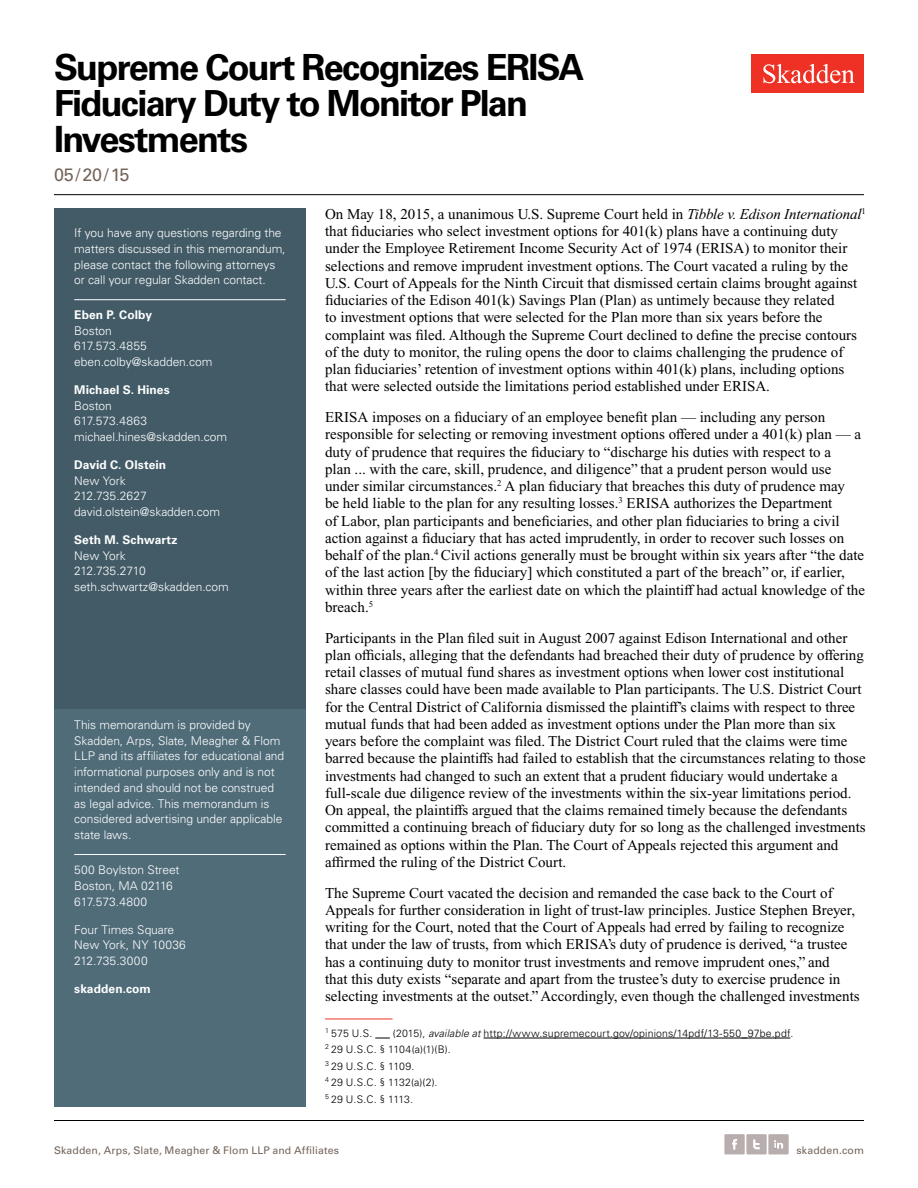
<style>
.page{position:relative;width:918px;height:1188px;background:#fff}
.page>*{position:absolute;margin:0;border:0;box-sizing:border-box;transform-origin:0 0}
.t1{font:700 36px/36px "Univers LT Std";letter-spacing:-.05em;color:#000}
.t2{font:18px "Univers LT Std";color:#74645a}
.t3{font:15px/17.2px "Times New Roman PS Std";color:#000}
.t4{font:300 12px/15.8px "Univers LT Std";letter-spacing:-.005em;color:#fff}
.t5{font:700 12px "Univers LT Std";letter-spacing:.01em;color:#fff}
.t6{font:300 10.5px/16.5px "Univers LT Std";letter-spacing:.015em;color:#000}
.t7{font:10.5px "Univers LT Std";letter-spacing:.01em;color:#74645a}
.s1{font-style:italic}
</style>
<div class="page">
<div style="left:752px;top:54px;width:112px;height:39px;background:#ee3124"></div>
<svg style="left:763px;top:64px;width:92px;height:19px"></svg>
<div style="left:768px;top:1134px;width:21px;height:20px;background:#b9aeae"></div>
<svg style="left:774px;top:1140px;width:9px;height:9px"></svg>
<div style="left:724px;top:1134px;width:21px;height:20px;background:#b9aeae"></div>
<svg style="left:732px;top:1139px;width:5px;height:11px"></svg>
<div style="left:746px;top:1134px;width:21px;height:20px;background:#b9aeae"></div>
<svg style="left:753px;top:1139px;width:7px;height:10px"></svg>
<div style="left:54px;top:700px;width:252px;height:407px;background:#506c79"></div>
<hr style="left:74px;top:854px;width:212px;height:1px;background:#fff">
<div style="left:54px;top:208px;width:252px;height:500px;background:#425b67"></div>
<hr style="left:74px;top:299px;width:212px;height:1px;background:#fff">
<hr style="left:325px;top:1019px;width:68px;height:1px;background:#ee3124">
<svg style="left:375px;top:1038px;width:15px;height:1px"></svg>
<hr style="left:484px;top:1038px;width:306px;height:1px;background:#000">
<hr style="left:54px;top:1120px;width:810px;height:1px;background:#000">
<hr style="left:54px;top:194px;width:810px;height:1px;background:#000">
<h1 class="t1" style="left:54px;top:50px;width:532px">Supreme Court Recognizes ERISA<br>Fiduciary Duty to Monitor Plan<br>Investments</h1>
<p class="t2" style="left:54px;top:164px;width:77px">05/20/15</p>
<p class="t4" style="left:74px;top:225px;width:213px">If you have any questions regarding the matters discussed in this memorandum, please contact the following attorneys or call your regular Skadden contact.</p>
<p class="t5" style="left:74px;top:308px;width:79px">Eben P. Colby</p>
<p class="t4" style="left:74px;top:322px;width:140px">Boston<br>617.573.4855 eben.colby@skadden.com</p>
<p class="t5" style="left:74px;top:383px;width:97px">Michael S. Hines</p>
<p class="t4" style="left:74px;top:397px;width:154px">Boston<br>617.573.4863 michael.hines@skadden.com</p>
<p class="t5" style="left:74px;top:458px;width:94px">David C. Olstein</p>
<p class="t4" style="left:74px;top:472px;width:148px">New York<br>212.735.2627 david.olstein@skadden.com</p>
<p class="t5" style="left:74px;top:533px;width:105px">Seth M. Schwartz</p>
<p class="t4" style="left:74px;top:547px;width:156px">New York<br>212.735.2710 seth.schwartz@skadden.com</p>
<p class="t4" style="left:74px;top:717px;width:212px">This memorandum is provided by Skadden, Arps, Slate, Meagher &amp; Flom LLP and its affiliates for educational and informational purposes only and is not intended and should not be construed as legal advice. This memorandum is considered advertising under applicable state laws.</p>
<p class="t4" style="left:74px;top:862px;width:107px">500 Boylston Street<br>Boston, MA 02116<br>617.573.4800</p>
<p class="t4" style="left:74px;top:921px;width:113px">Four Times Square<br>New York, NY 10036<br>212.735.3000</p>
<p class="t5" style="left:74px;top:982px;width:78px">skadden.com</p>
<p class="t3" style="left:325px;top:205px;width:542px">On May 18, 2015, a unanimous U.S. Supreme Court held in <span class="s1">Tibble v. Edison International</span><sup>1 </sup>that fiduciaries who select investment options for 401(k) plans have a continuing duty under the Employee Retirement Income Security Act of 1974 (ERISA) to monitor their selections and remove imprudent investment options. The Court vacated a ruling by the U.S. Court of Appeals for the Ninth Circuit that dismissed certain claims brought against fiduciaries of the Edison 401(k) Savings Plan (Plan) as untimely because they related<br>to investment options that were selected for the Plan more than six years before the complaint was filed. Although the Supreme Court declined to define the precise contours of the duty to monitor, the ruling opens the door to claims challenging the prudence of plan fiduciaries’ retention of investment options within 401(k) plans, including options that were selected outside the limitations period established under ERISA.</p>
<p class="t3" style="left:325px;top:409px;width:541px">ERISA imposes on a fiduciary of an employee benefit plan — including any person responsible for selecting or removing investment options offered under a 401(k) plan — a duty of prudence that requires the fiduciary to “discharge his duties with respect to a<br>plan ... with the care, skill, prudence, and diligence” that a prudent person would use under similar circumstances.<sup>2</sup> A plan fiduciary that breaches this duty of prudence may<br>be held liable to the plan for any resulting losses.<sup>3</sup> ERISA authorizes the Department<br>of Labor, plan participants and beneficiaries, and other plan fiduciaries to bring a civil action against a fiduciary that has acted imprudently, in order to recover such losses on behalf of the plan.<sup>4</sup> Civil actions generally must be brought within six years after “the date of the last action [by the fiduciary] which constituted a part of the breach” or, if earlier, within three years after the earliest date on which the plaintiff had actual knowledge of the breach.<sup>5</sup></p>
<p class="t3" style="left:325px;top:629px;width:542px">Participants in the Plan filed suit in August 2007 against Edison International and other plan officials, alleging that the defendants had breached their duty of prudence by offering retail classes of mutual fund shares as investment options when lower cost institutional share classes could have been made available to Plan participants. The U.S. District Court for the Central District of California dismissed the plaintiff’s claims with respect to three mutual funds that had been added as investment options under the Plan more than six years before the complaint was filed. The District Court ruled that the claims were time barred because the plaintiffs had failed to establish that the circumstances relating to those investments had changed to such an extent that a prudent fiduciary would undertake a full-scale due diligence review of the investments within the six-year limitations period.<br>On appeal, the plaintiffs argued that the claims remained timely because the defendants committed a continuing breach of fiduciary duty for so long as the challenged investments remained as options within the Plan. The Court of Appeals rejected this argument and affirmed the ruling of the District Court.</p>
<p class="t3" style="left:325px;top:884px;width:536px">The Supreme Court vacated the decision and remanded the case back to the Court of Appeals for further consideration in light of trust-law principles. Justice Stephen Breyer, writing for the Court, noted that the Court of Appeals had erred by failing to recognize that under the law of trusts, from which ERISA’s duty of prudence is derived, “a trustee has a continuing duty to monitor trust investments and remove imprudent ones,” and<br>that this duty exists “separate and apart from the trustee’s duty to exercise prudence in selecting investments at the outset.” Accordingly, even though the challenged investments</p>
<p class="t6" style="left:325px;top:1025px;width:49px"><sup>1</sup> 575 U.S.</p>
<p class="t6" style="left:325px;top:1025px;width:470px;text-indent:68px">(2015), <span class="s1">available at</span> http://www.supremecourt.gov/opinions/14pdf/13-550_97be.pdf.<br><sup>2</sup> 29 U.S.C. § 1104(a)(1)(B).<br><sup>3</sup> 29 U.S.C. § 1109.<br><sup>4</sup> 29 U.S.C. § 1132(a)(2).<br><sup>5</sup> 29 U.S.C. § 1113.</p>
<p class="t7" style="left:54px;top:1144px;width:287px">Skadden, Arps, Slate, Meagher &amp; Flom LLP and Affiliates</p>
<p class="t7" style="left:797px;top:1144px;width:69px">skadden.com</p>
</div>
